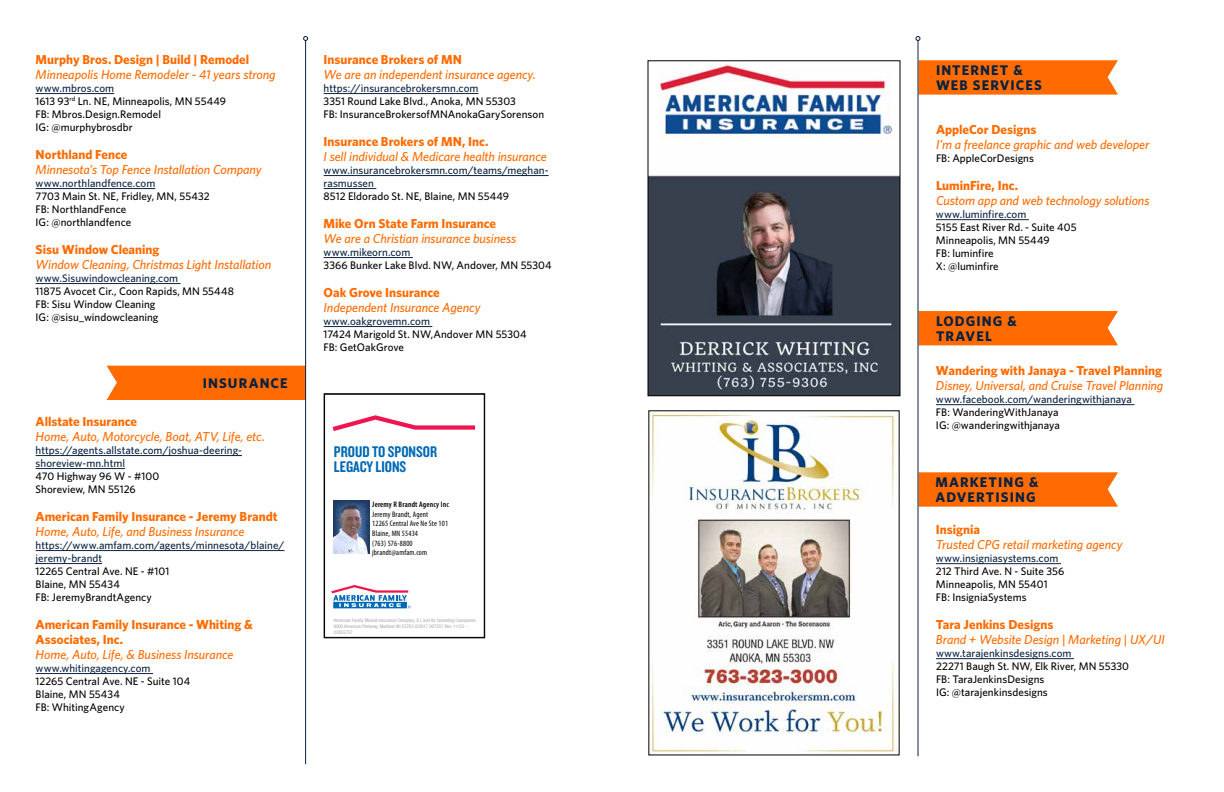
<style>
.page{position:relative;width:1224px;height:792px;background:#fff}
.page>*{position:absolute;margin:0;border:0;box-sizing:border-box;transform-origin:0 0}
.t1{font:16.1px/15.2px "Knockout 49 Liteweight";color:#0069b5}
.t2{font:700 14px/15px "Whitney";letter-spacing:.08em;color:#0a2240}
.t3{font:italic 500 13px "Whitney";letter-spacing:-.005em;color:#ff6b00}
.t4{font:700 13px/15px "Whitney";color:#ff6b00}
.t5{font:500 11px/13px "Whitney";color:#000}
.t6{font:500 11px/13px "Whitney";color:#0a2240}
.t7{font:condensed 8px/9.6px "Myriad Pro";letter-spacing:.02em;color:#000}
.t8{font:600 condensed 8px "Myriad Pro";letter-spacing:.02em;color:#000}
.t9{font:condensed 4.9px/6.2px "Helvetica Neue LT Std";color:#a7a9ac}
.s1{color:#0a2240}
</style>
<div class="page">
<hr style="left:936px;top:219px;width:93px;height:1px;background:#0a2240">
<hr style="left:936px;top:404px;width:198px;height:1px;background:#0a2240">
<hr style="left:936px;top:563px;width:125px;height:1px;background:#0a2240">
<hr style="left:936px;top:658px;width:138px;height:1px;background:#0a2240">
<img style="left:650px;top:64px;width:248px;height:330px">
<div style="left:648px;top:60px;width:252px;height:336px;border:1px solid #000"></div>
<svg style="left:333px;top:415px;width:142px;height:16px"></svg>
<img style="left:334px;top:500px;width:35px;height:54px">
<svg style="left:331px;top:585px;width:80px;height:23px"></svg>
<div style="left:324px;top:393px;width:161px;height:245px;border:1px solid #000"></div>
<hr style="left:324px;top:93px;width:154px;height:1px;background:#0a2240">
<hr style="left:324px;top:175px;width:225px;height:1px;background:#0a2240">
<hr style="left:324px;top:188px;width:52px;height:1px;background:#0a2240">
<hr style="left:324px;top:257px;width:89px;height:1px;background:#0a2240">
<hr style="left:324px;top:326px;width:108px;height:1px;background:#0a2240">
<img style="left:650px;top:413px;width:248px;height:340px">
<svg style="left:919px;top:60px;width:199px;height:35px;background:#ff710b"></svg>
<div style="left:919px;top:311px;width:199px;height:34px;background:#ff6b00"></div>
<hr style="left:36px;top:93px;width:78px;height:1px;background:#0a2240">
<hr style="left:36px;top:188px;width:119px;height:1px;background:#0a2240">
<hr style="left:36px;top:283px;width:145px;height:1px;background:#0a2240">
<hr style="left:36px;top:455px;width:206px;height:1px;background:#0a2240">
<hr style="left:36px;top:468px;width:89px;height:1px;background:#0a2240">
<hr style="left:36px;top:550px;width:248px;height:1px;background:#0a2240">
<hr style="left:36px;top:563px;width:66px;height:1px;background:#0a2240">
<hr style="left:36px;top:673px;width:117px;height:1px;background:#0a2240">
<div style="left:107px;top:366px;width:198px;height:34px;background:#ff6b00"></div>
<svg style="left:919px;top:472px;width:199px;height:35px;background:#ff710b"></svg>
<hr style="left:918px;top:40px;width:1px;height:716px;background:#0a2240">
<svg style="left:916px;top:36px;width:4px;height:5px"></svg>
<hr style="left:305px;top:40px;width:1px;height:724px;background:#0a2240">
<svg style="left:303px;top:36px;width:5px;height:5px"></svg>
<p class="t4" style="left:36px;top:52px;width:215px">Murphy Bros. Design | Build | Remodel</p>
<p class="t3" style="left:36px;top:67px;width:242px">Minneapolis Home Remodeler - 41 years strong</p>
<p class="t5" style="left:36px;top:81px;width:192px"><span class="s1">www.mbros.com<br></span>1613 93<sup>rd</sup> Ln. NE, Minneapolis, MN 55449<br>FB: Mbros.Design.Remodel<br>IG: @murphybrosdbr</p>
<p class="t4" style="left:36px;top:147px;width:93px">Northland Fence</p>
<p class="t3" style="left:36px;top:162px;width:228px">Minnesota’s Top Fence Installation Company</p>
<p class="t6" style="left:36px;top:176px;width:121px">www.northlandfence.com</p>
<p class="t5" style="left:36px;top:189px;width:175px">7703 Main St. NE, Fridley, MN, 55432<br>FB: NorthlandFence<br>IG: @northlandfence</p>
<p class="t4" style="left:36px;top:242px;width:125px">Sisu Window Cleaning</p>
<p class="t3" style="left:36px;top:257px;width:237px">Window Cleaning, Christmas Light Installation</p>
<p class="t6" style="left:36px;top:271px;width:144px">www.Sisuwindowcleaning.com</p>
<p class="t5" style="left:36px;top:284px;width:200px">11875 Avocet Cir., Coon Rapids, MN 55448<br>FB: Sisu Window Cleaning<br>IG: @sisu_windowcleaning</p>
<p class="t2" style="left:203px;top:375px;width:86px">INSURANCE</p>
<p class="t4" style="left:36px;top:414px;width:103px">Allstate Insurance</p>
<p class="t3" style="left:36px;top:429px;width:231px">Home, Auto, Motorcycle, Boat, ATV, Life, etc.</p>
<p class="t6" style="left:36px;top:443px;width:208px">https://agents.allstate.com/joshua-deering&shy;shoreview-mn.html</p>
<p class="t5" style="left:36px;top:469px;width:125px">470 Highway 96 W - #100<br>Shoreview, MN 55126</p>
<p class="t4" style="left:36px;top:509px;width:243px">American Family Insurance - Jeremy Brandt</p>
<p class="t3" style="left:36px;top:524px;width:210px">Home, Auto, Life, and Business Insurance</p>
<p class="t6" style="left:36px;top:538px;width:250px">https://www.amfam.com/agents/minnesota/blaine/ jeremy-brandt</p>
<p class="t5" style="left:36px;top:564px;width:135px">12265 Central Ave. NE - #101<br>Blaine, MN 55434<br>FB: JeremyBrandtAgency</p>
<p class="t4" style="left:36px;top:617px;width:219px">American Family Insurance - Whiting &amp;<br>Associates, Inc.</p>
<p class="t3" style="left:36px;top:647px;width:199px">Home, Auto, Life, &amp; Business Insurance</p>
<p class="t6" style="left:36px;top:661px;width:116px">www.whitingagency.com</p>
<p class="t5" style="left:36px;top:674px;width:156px">12265 Central Ave. NE - Suite 104<br>Blaine, MN 55434<br>FB: WhitingAgency</p>
<p class="t4" style="left:324px;top:52px;width:140px">Insurance Brokers of MN</p>
<p class="t3" style="left:324px;top:67px;width:214px">We are an independent insurance agency.</p>
<p class="t6" style="left:324px;top:81px;width:156px">https://insurancebrokersmn.com</p>
<p class="t5" style="left:324px;top:94px;width:222px">3351 Round Lake Blvd., Anoka, MN 55303<br>FB: InsuranceBrokersofMNAnokaGarySorenson</p>
<p class="t4" style="left:324px;top:134px;width:166px">Insurance Brokers of MN, Inc.</p>
<p class="t3" style="left:324px;top:149px;width:225px">I sell individual &amp; Medicare health insurance</p>
<p class="t6" style="left:324px;top:163px;width:227px">www.insurancebrokersmn.com/teams/meghan&shy;rasmussen</p>
<p class="t5" style="left:324px;top:189px;width:187px">8512 Eldorado St. NE, Blaine, MN 55449</p>
<p class="t4" style="left:324px;top:216px;width:174px">Mike Orn State Farm Insurance</p>
<p class="t3" style="left:324px;top:231px;width:194px">We are a Christian insurance business</p>
<p class="t6" style="left:324px;top:245px;width:88px">www.mikeorn.com</p>
<p class="t5" style="left:324px;top:258px;width:230px">3366 Bunker Lake Blvd. NW, Andover, MN 55304</p>
<p class="t4" style="left:324px;top:285px;width:118px">Oak Grove Insurance</p>
<p class="t3" style="left:324px;top:300px;width:158px">Independent Insurance Agency</p>
<p class="t6" style="left:324px;top:314px;width:108px">www.oakgrovemn.com</p>
<p class="t5" style="left:324px;top:327px;width:205px">17424 Marigold St. NW,Andover MN 55304<br>FB: GetOakGrove</p>
<h1 class="t1" style="left:334px;top:443px;width:105px">PROUD TO SPONSOR<br>LEGACY LIONS</h1>
<p class="t8" style="left:372px;top:500px;width:78px">Jeremy R Brandt Agency Inc</p>
<p class="t7" style="left:372px;top:509px;width:77px">Jeremy Brandt, Agent<br>12265 Central Ave Ne Ste 101<br>Blaine, MN 55434<br>(763) 576-8800 jbrandt@amfam.com</p>
<p class="t9" style="left:334px;top:617px;width:143px">American Family Mutual Insurance Company, S.I. and Its Operating Companies<br>6000 American Parkway, Madison WI 53783 ©2017 007251 Rev. 11/23 –<br>22855757</p>
<p class="t2" style="left:936px;top:63px;width:107px">INTERNET &amp;<br>WEB SERVICES</p>
<p class="t4" style="left:936px;top:122px;width:102px">AppleCor Designs</p>
<p class="t3" style="left:936px;top:137px;width:215px">I’m a freelance graphic and web developer</p>
<p class="t5" style="left:936px;top:152px;width:99px">FB: AppleCorDesigns</p>
<p class="t4" style="left:936px;top:178px;width:84px">LuminFire, Inc.</p>
<p class="t3" style="left:936px;top:193px;width:215px">Custom app and web technology solutions</p>
<p class="t6" style="left:936px;top:208px;width:92px">www.luminfire.com</p>
<p class="t5" style="left:936px;top:221px;width:142px">5155 East River Rd. - Suite 405<br>Minneapolis, MN 55449<br>FB: luminfire<br>X: @luminfire</p>
<p class="t2" style="left:936px;top:313px;width:82px">LODGING &amp;<br>TRAVEL</p>
<p class="t4" style="left:936px;top:363px;width:228px">Wandering with Janaya - Travel Planning</p>
<p class="t3" style="left:936px;top:378px;width:229px">Disney, Universal, and Cruise Travel Planning</p>
<p class="t6" style="left:936px;top:393px;width:198px">www.facebook.com/wanderingwithjanaya</p>
<p class="t5" style="left:936px;top:406px;width:125px">FB: WanderingWithJanaya<br>IG: @wanderingwithjanaya</p>
<p class="t2" style="left:936px;top:475px;width:104px">MARKETING &amp;<br>ADVERTISING</p>
<p class="t4" style="left:936px;top:522px;width:46px">Insignia</p>
<p class="t3" style="left:936px;top:537px;width:188px">Trusted CPG retail marketing agency</p>
<p class="t6" style="left:936px;top:552px;width:124px">www.insigniasystems.com</p>
<p class="t5" style="left:936px;top:565px;width:130px">212 Third Ave. N - Suite 356<br>Minneapolis, MN 55401<br>FB: InsigniaSystems</p>
<p class="t4" style="left:936px;top:617px;width:119px">Tara Jenkins Designs</p>
<p class="t3" style="left:936px;top:632px;width:230px">Brand + Website Design | Marketing | UX/UI</p>
<p class="t6" style="left:936px;top:647px;width:137px">www.tarajenkinsdesigns.com</p>
<p class="t5" style="left:936px;top:660px;width:195px">22271 Baugh St. NW, Elk River, MN 55330<br>FB: TaraJenkinsDesigns<br>IG: @tarajenkinsdesigns</p>
</div>
